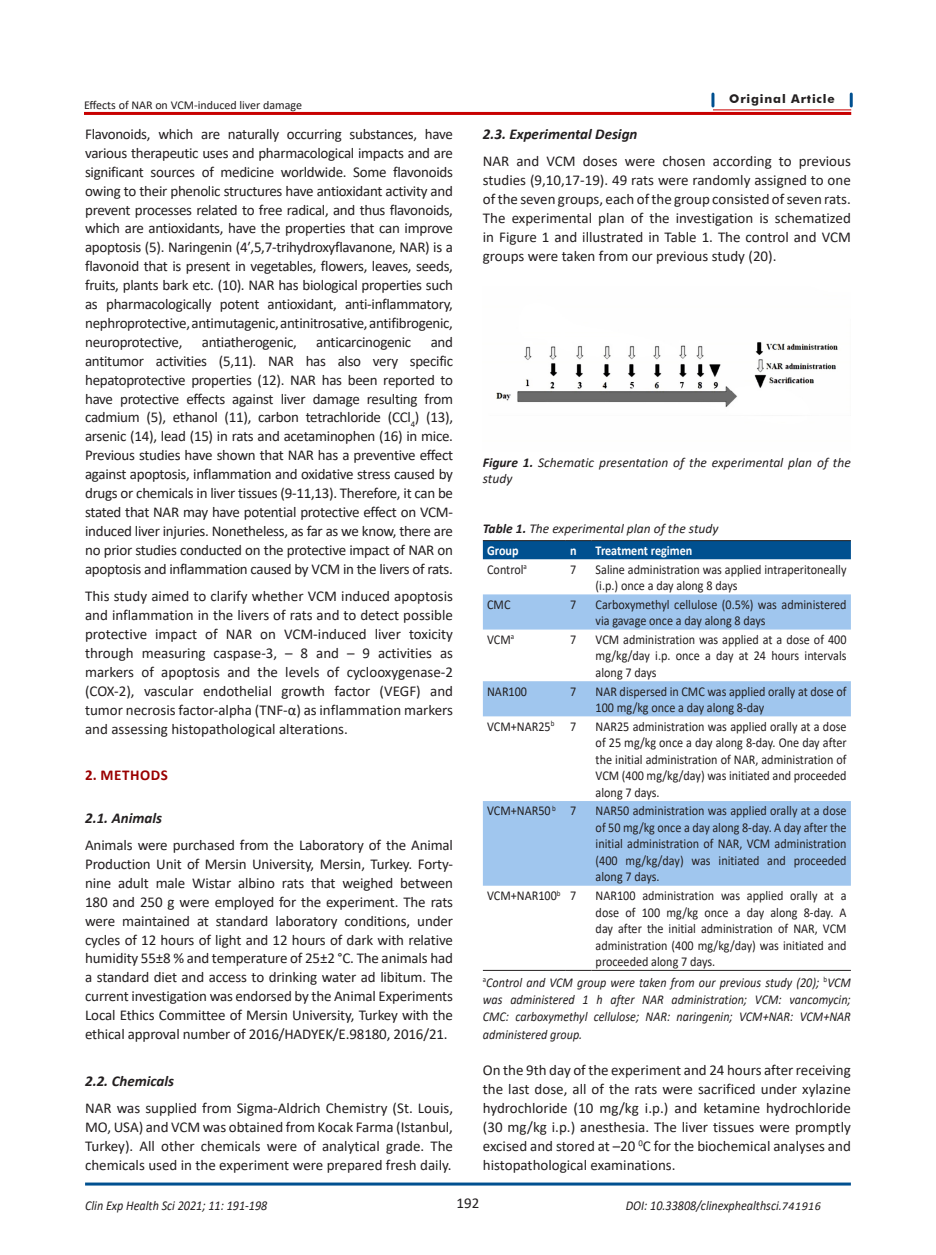
<style>
.page{position:relative;width:936px;height:1255px;background:#fff}
.page>*{position:absolute;margin:0;border:0;box-sizing:border-box;transform-origin:0 0}
.MNormal-TR{font:15px/18.9px "Calibri";letter-spacing:-.01em;color:#231f20;text-align:justify}
.TabloTxt{font:15px/19px "Calibri";color:#231f20;text-align:justify}
.t1{font:italic 700 15px "Calibri";color:#231f20}
.t2{font:700 15px "Calibri";letter-spacing:.04em;color:#9a0000}
.TabloTxt-2{font:13.5px/16.5px "Calibri";color:#231f20;text-align:justify;scale:.9 1}
.TabloTxt-3{font:italic 13.5px/17.5px "Calibri";color:#231f20;text-align:justify;scale:.9 1}
.PictH{font:italic 13.5px/16px "Calibri";color:#231f20}
.TabloH{font:italic 13.5px "Calibri";color:#231f20}
.TabloTxt-4{font:700 13.5px "Calibri";color:#fff;scale:.9 1}
.t3{font:12px "Calibri";color:#231f20}
.t4{font:700 12px "Futura BT";letter-spacing:.07em;color:#231f20}
.s1{font-weight:700}
.s2{font-size:12px}
</style>
<div class="page">
<hr style="left:85px;top:1182px;width:765px;height:3px;background:#005090">
<hr style="left:84px;top:112px;width:767px;height:3px;background:#c80000">
<svg style="left:711px;top:94px;width:3px;height:12px"></svg>
<svg style="left:849px;top:94px;width:3px;height:12px"></svg>
<hr style="left:713px;top:109px;width:138px;height:1px;background:#c80000">
<img style="left:496px;top:342px;width:342px;height:65px">
<svg style="left:483px;top:594px;width:367px;height:291px;fill:#a0c6ee"></svg>
<svg style="left:483px;top:540px;width:367px;height:19px;background:#014f8d"></svg>
<hr style="left:591px;top:540px;width:259px;height:1px;background:#231f20">
<hr style="left:483px;top:970px;width:83px;height:1px;background:#231f20">
<svg style="left:566px;top:970px;width:25px;height:1px"></svg>
<hr style="left:591px;top:970px;width:259px;height:1px;background:#231f20">
<p class="t3" style="left:84px;top:97px;width:219px">Effects of NAR on VCM-induced liver damage</p>
<p class="MNormal-TR" style="left:85px;top:124px;width:369px">Flavonoids, which are naturally occurring substances, have various therapeutic uses and pharmacological impacts and are significant sources of medicine worldwide. Some flavonoids owing to their phenolic structures have antioxidant activity and prevent processes related to free radical, and thus flavonoids, which are antioxidants, have the properties that can improve apoptosis (5). Naringenin (4′,5,7-trihydroxyflavanone, NAR) is a flavonoid that is present in vegetables, flowers, leaves, seeds, fruits, plants bark etc. (10). NAR has biological properties such as pharmacologically potent antioxidant, anti-inflammatory, nephroprotective, antimutagenic, antinitrosative, antifibrogenic, neuroprotective,</p>
<p class="MNormal-TR" style="left:202px;top:332px;width:96px">antiatherogenic,</p>
<p class="MNormal-TR" style="left:316px;top:332px;width:96px">anticarcinogenic</p>
<p class="MNormal-TR" style="left:85px;top:332px;width:369px;text-indent:345px">and antitumor activities (5,11). NAR has also very specific hepatoprotective properties (12). NAR has been reported to have protective effects against liver damage resulting from cadmium (5), ethanol (11), carbon tetrachloride (CCl<sub>4</sub>) (13), arsenic (14), lead (15) in rats and acetaminophen (16) in mice.<br>Previous studies have shown that NAR has a preventive effect against apoptosis, inflammation and oxidative stress caused by drugs or chemicals in liver tissues (9-11,13). Therefore, it can be stated that NAR may have potential protective effect on VCM&shy;induced liver injuries. Nonetheless, as far as we know, there are no prior studies conducted on the protective impact of NAR on apoptosis and inflammation caused by VCM in the livers of rats.</p>
<p class="MNormal-TR" style="left:85px;top:586px;width:369px">This study aimed to clarify whether VCM induced apoptosis and inflammation in the livers of rats and to detect possible protective impact of NAR on VCM-induced liver toxicity through measuring caspase-3, – 8 and – 9 activities as markers of apoptosis and the levels of cyclooxygenase-2 (COX-2), vascular endothelial growth factor (VEGF) and tumor necrosis factor-alpha (TNF-α) as inflammation markers and assessing histopathological alterations.</p>
<h2 class="t2" style="left:85px;top:764px;width:84px">2. METHODS</h2>
<h3 class="t1" style="left:85px;top:807px;width:78px">2.1. Animals</h3>
<p class="MNormal-TR" style="left:85px;top:835px;width:369px">Animals were purchased from the Laboratory of the Animal Production Unit of Mersin University, Mersin, Turkey. Forty&shy;nine adult male Wistar albino rats that weighed between 180 and 250 g were employed for the experiment. The rats were maintained at standard laboratory conditions, under cycles of 12 hours of light and 12 hours of dark with relative humidity 55±8 % and temperature of 25±2 °C. The animals had a standard diet and access to drinking water ad libitum. The current investigation was endorsed by the Animal Experiments Local Ethics Committee of Mersin University, Turkey with the ethical approval number of 2016/HADYEK/E.98180, 2016/21.</p>
<h3 class="t1" style="left:85px;top:1070px;width:90px">2.2. Chemicals</h3>
<p class="MNormal-TR" style="left:85px;top:1098px;width:369px">NAR was supplied from Sigma-Aldrich Chemistry (St. Louis, MO, USA) and VCM was obtained from Kocak Farma (Istanbul, Turkey). All other chemicals were of analytical grade. The chemicals used in the experiment were prepared fresh daily.</p>
<p class="t4" style="left:729px;top:92px;width:107px">Original Article</p>
<h3 class="t1" style="left:483px;top:123px;width:156px">2.3. Experimental Design</h3>
<p class="MNormal-TR" style="left:483px;top:151px;width:369px">NAR and VCM doses were chosen according to previous studies (9,10,17-19). 49 rats were randomly assigned to one of the seven groups, each of the group consisted of seven rats.<br>The experimental plan of the investigation is schematized in Figure 1 and illustrated in Table 1. The control and VCM groups were taken from our previous study (20).</p>
<p class="PictH" style="left:483px;top:454px;width:369px"><span class="s1">Figure 1.</span> Schematic presentation of the experimental plan of the study</p>
<p class="TabloH" style="left:483px;top:519px;width:237px"><span class="s1">Table 1.</span> The experimental plan of the study</p>
<p class="TabloTxt-4" style="left:487px;top:541px;width:36px">Group</p>
<p class="TabloTxt-4" style="left:570px;top:541px;width:9px">n</p>
<p class="TabloTxt-4" style="left:595px;top:541px;width:109px">Treatment regimen</p>
<p class="TabloTxt-2" style="left:487px;top:560px;width:46px">Control<sup>a</sup></p>
<p class="TabloTxt-2" style="left:570px;top:560px;width:8px">7</p>
<p class="TabloTxt-2" style="left:595px;top:560px;width:280px">Saline administration was applied intraperitoneally (i.p.) once a day along 8 days</p>
<p class="TabloTxt-2" style="left:487px;top:595px;width:27px">CMC</p>
<p class="TabloTxt-2" style="left:570px;top:595px;width:8px">7</p>
<p class="TabloTxt-2" style="left:595px;top:595px;width:280px">Carboxymethyl cellulose (0.5%) was administered via gavage once a day along 8 days</p>
<p class="TabloTxt-2" style="left:487px;top:631px;width:32px">VCM<sup>a</sup></p>
<p class="TabloTxt-2" style="left:570px;top:631px;width:8px">7</p>
<p class="TabloTxt-2" style="left:595px;top:631px;width:280px">VCM administration was applied at a dose of 400 mg/kg/day i.p. once a day at 24 hours intervals along 7 days</p>
<p class="TabloTxt-2" style="left:487px;top:682px;width:46px">NAR100</p>
<p class="TabloTxt-2" style="left:570px;top:682px;width:8px">7</p>
<p class="TabloTxt-2" style="left:595px;top:682px;width:280px">NAR dispersed in CMC was applied orally at dose of<br>100 mg/kg once a day along 8-day</p>
<p class="TabloTxt-2" style="left:487px;top:717px;width:76px">VCM+NAR25<sup>b</sup></p>
<p class="TabloTxt-2" style="left:570px;top:717px;width:8px">7</p>
<p class="TabloTxt-2" style="left:595px;top:717px;width:280px">NAR25 administration was applied orally at a dose of 25 mg/kg once a day along 8-day. One day after the initial administration of NAR, administration of VCM (400 mg/kg/day) was initiated and proceeded along 7 days.</p>
<p class="TabloTxt-2" style="left:487px;top:802px;width:78px">VCM+NAR50 <sup>b</sup></p>
<p class="TabloTxt-2" style="left:570px;top:802px;width:8px">7</p>
<p class="TabloTxt-2" style="left:595px;top:802px;width:280px">NAR50 administration was applied orally at a dose of 50 mg/kg once a day along 8-day. A day after the initial administration of NAR, VCM administration (400 mg/kg/day) was initiated and proceeded along 7 days.</p>
<p class="TabloTxt-2" style="left:487px;top:887px;width:83px">VCM+NAR100<sup>b</sup></p>
<p class="TabloTxt-2" style="left:570px;top:887px;width:8px">7</p>
<p class="TabloTxt-2" style="left:595px;top:887px;width:280px">NAR100 administration was applied orally at a dose of 100 mg/kg once a day along 8-day. A day after the initial administration of NAR, VCM administration (400 mg/kg/day) was initiated and proceeded along 7 days.</p>
<p class="TabloTxt-3" style="left:483px;top:972px;width:410px"><sup>a</sup>Control and VCM group were taken from our previous study (20); <sup>b</sup>VCM was administered 1 h after NAR administration; VCM: vancomycin; CMC: carboxymethyl cellulose; NAR: naringenin; VCM+NAR: VCM+NAR administered group.</p>
<p class="TabloTxt" style="left:483px;top:1060px;width:369px">On the 9th day of the experiment and 24 hours after receiving the last dose, all of the rats were sacrificed under xylazine hydrochloride (10 mg/kg i.p.) and ketamine hydrochloride (30 mg/kg i.p.) anesthesia. The liver tissues were promptly excised and stored at –20 <sup>0</sup>C for the biochemical analyses and histopathological examinations.</p>
<p class="TabloTxt-3" style="left:85px;top:1196px;width:204px">Clin Exp Health Sci 2021; 11: 191-198</p>
<p class="MNormal-TR" style="left:456px;top:1193px;width:24px">192</p>
<p class="TabloTxt-3" style="left:625px;top:1196px;width:218px">DOI: 10.33808/clinexphealthsci.<span class="s2">741916</span></p>
</div>
